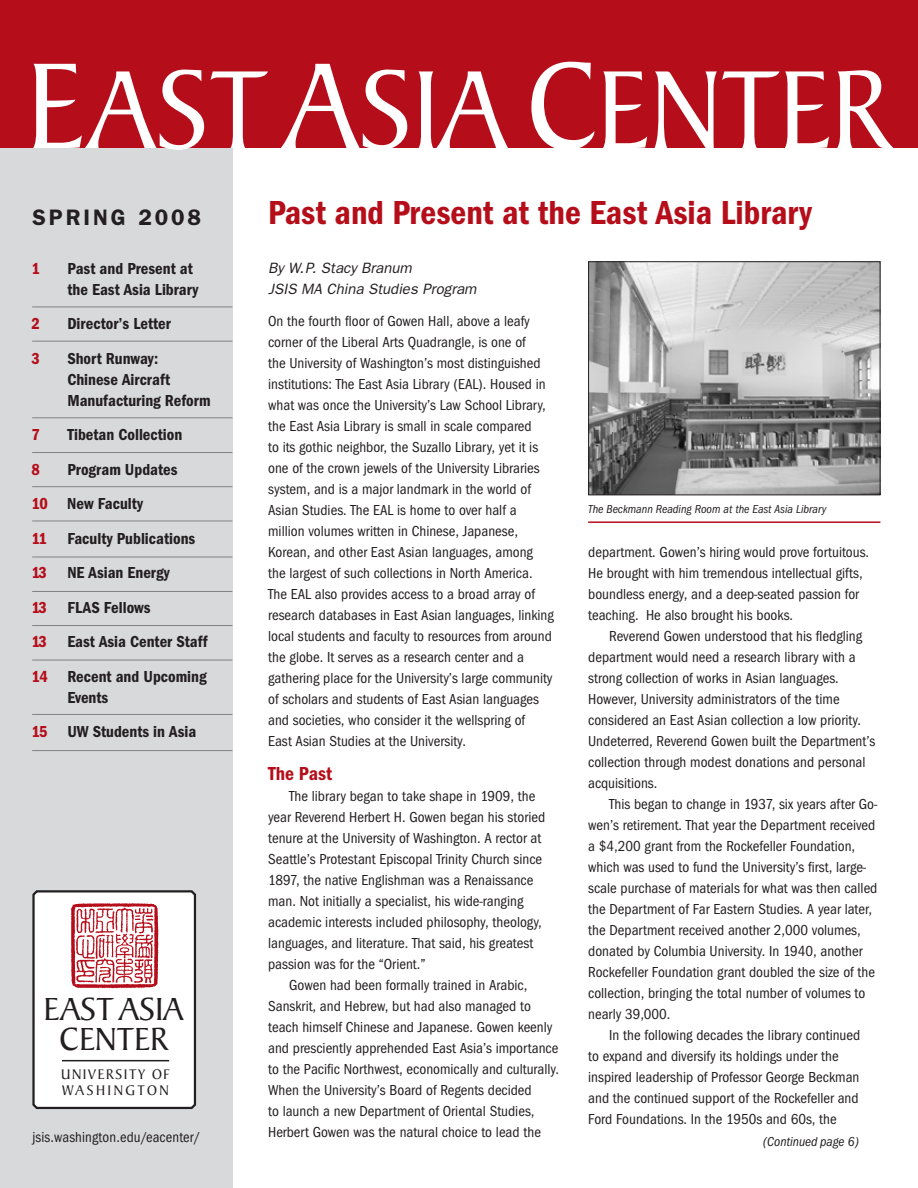
<style>
.page{position:relative;width:918px;height:1188px;background:#fff}
.page>*{position:absolute;margin:0;border:0;box-sizing:border-box;transform-origin:0 0}
.t1{font:120px "Baker Signet";color:#fff;scale:.91 1}
.t2{font:600 condensed 34.5px "Franklin Gothic";color:#b50e1a}
.t3{font:34.5px/30px "Baker Signet";color:#231f20;text-align:center;scale:.96 1}
.t4{font:600 22.5px "Franklin Gothic";letter-spacing:.13em;color:#231f20}
.t5{font:600 condensed 19.5px "Franklin Gothic";color:#b50e1a}
.t6{font:600 condensed 16.5px/34.5px "Franklin Gothic";color:#231f20}
.t7{font:600 condensed 16.5px "Franklin Gothic";color:#b50e1a}
.t8{font:condensed 15px/21px "Franklin Gothic";color:#231f20}
.t9{font:italic 15px/21px "Franklin Gothic";color:#231f20}
.t10{font:15px/15.8px "Baker Signet";letter-spacing:.11em;color:#231f20;scale:.96 1}
.t11{font:italic condensed 13.5px "Franklin Gothic";color:#231f20}
.t12{font:italic condensed 12px "Franklin Gothic";color:#231f20}
.s1{font-size:132px}
.s2{color:#b50e1a}
</style>
<div class="page">
<div style="left:0;top:0;width:232px;height:1188px;background:#d8d9db"></div>
<div style="left:0;top:0;width:918px;height:147px;background:#b50e1a"></div>
<img style="left:590px;top:263px;width:288px;height:230px">
<div style="left:588px;top:261px;width:292px;height:234px;border:1px solid #231f20"></div>
<hr style="left:588px;top:521px;width:292px;height:2px;background:#b50e1a">
<hr style="left:32px;top:307px;width:200px;height:1px;background:#808285">
<hr style="left:32px;top:341px;width:200px;height:1px;background:#808285">
<hr style="left:32px;top:417px;width:200px;height:1px;background:#808285">
<hr style="left:32px;top:452px;width:200px;height:1px;background:#808285">
<hr style="left:32px;top:486px;width:200px;height:1px;background:#808285">
<hr style="left:32px;top:521px;width:200px;height:1px;background:#808285">
<hr style="left:32px;top:557px;width:200px;height:1px;background:#808285">
<hr style="left:32px;top:591px;width:200px;height:1px;background:#808285">
<hr style="left:32px;top:625px;width:200px;height:1px;background:#808285">
<hr style="left:32px;top:660px;width:200px;height:1px;background:#808285">
<hr style="left:32px;top:714px;width:200px;height:1px;background:#808285">
<svg style="left:32px;top:890px;width:165px;height:220px;background:#efefef"></svg>
<hr style="left:62px;top:1060px;width:107px;height:1px;background:#231f20">
<img style="left:71px;top:902px;width:88px;height:88px">
<hr style="left:32px;top:750px;width:200px;height:1px;background:#808285">
<h1 class="t1" style="left:27px;top:45px;width:951px"><span class="s1">E</span>AST <span class="s1">A</span>SIA <span class="s1">C</span>ENTER</h1>
<h3 class="t4" style="left:32px;top:204px;width:170px">Spring 2008</h3>
<p class="t7" style="left:31px;top:259px;width:10px">1</p>
<p class="t6" style="left:67px;top:258px;width:133px;line-height:21px">Past and Present at the East Asia Library</p>
<p class="t7" style="left:31px;top:315px;width:10px">2</p>
<p class="t6" style="left:67px;top:307px;width:105px">Director’s Letter</p>
<p class="t7" style="left:31px;top:349px;width:10px">3</p>
<p class="t6" style="left:67px;top:348px;width:145px;line-height:21px">Short Runway:<br>Chinese Aircraft<br>Manufacturing Reform</p>
<p class="t7" style="left:31px;top:426px;width:10px">7</p>
<p class="t6" style="left:67px;top:418px;width:117px">Tibetan Collection</p>
<p class="t7" style="left:31px;top:460px;width:10px">8</p>
<p class="t6" style="left:31px;top:452px;width:178px;text-indent:36px">Program Updates<br><span class="s2">10</span> New Faculty<br><span class="s2">11</span> Faculty Publications<br><span class="s2">13</span> NE Asian Energy<br><span class="s2">13</span> FLAS Fellows<br><span class="s2">13</span> East Asia Center Staff<br><span class="s2">14</span> Recent and Upcoming</p>
<p class="t6" style="left:31px;top:680px;width:166px;text-indent:36px">Events<br><span class="s2">15</span> UW Students in Asia</p>
<h2 class="t3" style="left:44px;top:996px;width:147px">EAST ASIA<br>CENTER</h2>
<p class="t10" style="left:61px;top:1067px;width:115px">UNIVERSITY OF<br>WASHINGTON</p>
<p class="t8" style="left:32px;top:1127px;width:169px">jsis.washington.edu/eacenter/</p>
<h2 class="t2" style="left:268px;top:193px;width:545px">Past and Present at the East Asia Library</h2>
<p class="t9" style="left:268px;top:257px;width:210px">By W.P. Stacy Branum<br>JSIS MA China Studies Program</p>
<p class="t8" style="left:268px;top:311px;width:287px">On the fourth floor of Gowen Hall, above a leafy corner of the Liberal Arts Quadrangle, is one of<br>the University of Washington’s most distinguished institutions: The East Asia Library (EAL). Housed in what was once the University’s Law School Library, the East Asia Library is small in scale compared<br>to its gothic neighbor, the Suzallo Library, yet it is one of the crown jewels of the University Libraries system, and is a major landmark in the world of Asian Studies. The EAL is home to over half a million volumes written in Chinese, Japanese, Korean, and other East Asian languages, among the largest of such collections in North America.<br>The EAL also provides access to a broad array of research databases in East Asian languages, linking local students and faculty to resources from around the globe. It serves as a research center and a gathering place for the University’s large community of scholars and students of East Asian languages and societies, who consider it the wellspring of<br>East Asian Studies at the University.</p>
<h3 class="t5" style="left:268px;top:763px;width:66px">The Past</h3>
<p class="t8" style="left:268px;top:786px;width:279px;text-indent:21px">The library began to take shape in 1909, the year Reverend Herbert H. Gowen began his storied tenure at the University of Washington. A rector at Seattle’s Protestant Episcopal Trinity Church since 1897, the native Englishman was a Renaissance man. Not initially a specialist, his wide-ranging academic interests included philosophy, theology, languages, and literature. That said, his greatest passion was for the “Orient.”</p>
<p class="t8" style="left:268px;top:975px;width:293px;text-indent:21px">Gowen had been formally trained in Arabic, Sanskrit, and Hebrew, but had also managed to teach himself Chinese and Japanese. Gowen keenly and presciently apprehended East Asia’s importance to the Pacific Northwest, economically and culturally.<br>When the University’s Board of Regents decided<br>to launch a new Department of Oriental Studies, Herbert Gowen was the natural choice to lead the</p>
<p class="t12" style="left:588px;top:502px;width:240px">The Beckmann Reading Room at the East Asia Library</p>
<p class="t8" style="left:588px;top:541px;width:282px">department. Gowen’s hiring would prove fortuitous.<br>He brought with him tremendous intellectual gifts, boundless energy, and a deep-seated passion for teaching. He also brought his books.</p>
<p class="t8" style="left:588px;top:625px;width:289px;text-indent:21px">Reverend Gowen understood that his fledgling department would need a research library with a strong collection of works in Asian languages.<br>However, University administrators of the time considered an East Asian collection a low priority.<br>Undeterred, Reverend Gowen built the Department’s collection through modest donations and personal acquisitions.</p>
<p class="t8" style="left:588px;top:793px;width:291px;text-indent:21px">This began to change in 1937, six years after Go&shy;wen’s retirement. That year the Department received a $4,200 grant from the Rockefeller Foundation, which was used to fund the University’s first, large&shy;scale purchase of materials for what was then called the Department of Far Eastern Studies. A year later, the Department received another 2,000 volumes, donated by Columbia University. In 1940, another Rockefeller Foundation grant doubled the size of the collection, bringing the total number of volumes to nearly 39,000.</p>
<p class="t8" style="left:588px;top:1024px;width:274px;text-indent:21px">In the following decades the library continued to expand and diversify its holdings under the inspired leadership of Professor George Beckman and the continued support of the Rockefeller and Ford Foundations. In the 1950s and 60s, the</p>
<p class="t11" style="left:763px;top:1134px;width:97px">(Continued page 6)</p>
</div>
